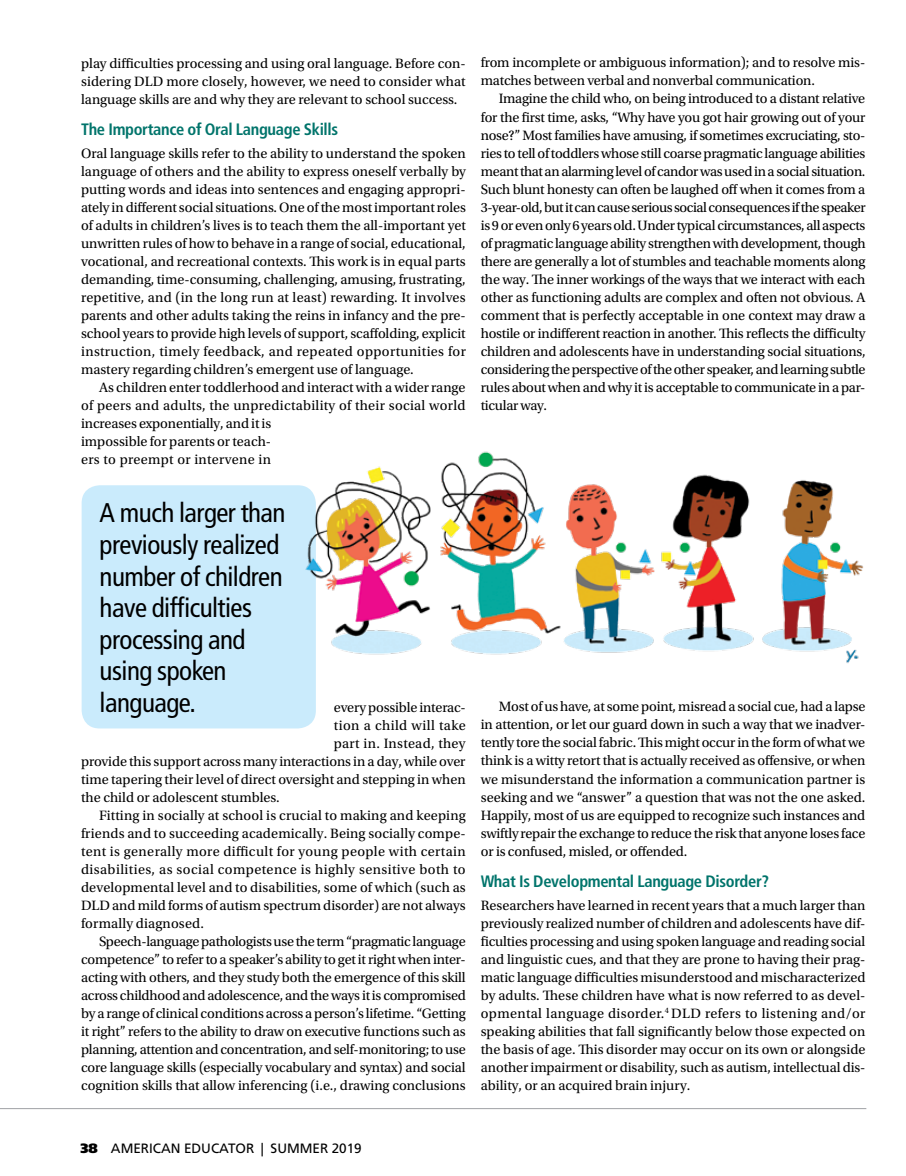
<style>
.page{position:relative;width:906px;height:1176px;background:#fff}
.page>*{position:absolute;margin:0;border:0;box-sizing:border-box;transform-origin:0 0}
.t1{font:condensed 27px/31.5px "Frutiger LT Std";letter-spacing:-.02em;color:#000}
.t2{font:700 condensed 16.5px "Frutiger LT Std";letter-spacing:-.02em;color:#00746b}
.t3{font:14.25px/18px "Utopia Std";letter-spacing:-.025em;color:#000;text-align:justify}
.t4{font:13.5px "Frutiger LT Std";color:#000}
.s1{font-weight:900}
</style>
<div class="page">
<hr style="left:0;top:1107px;width:865px;height:1px;background:#9fa1a4">
<div style="left:82px;top:485px;width:234px;height:243px;background:#caebfc;border-radius:18px"></div>
<img style="left:289px;top:451px;width:575px;height:212px">
<p class="t3" style="left:81px;top:54px;width:386px">play difficulties processing and using oral language. Before con&shy;sidering DLD more closely, however, we need to consider what language skills are and why they are relevant to school success.</p>
<p class="t2" style="left:81px;top:119px;width:258px">The Importance of Oral Language Skills</p>
<p class="t3" style="left:81px;top:144px;width:386px">Oral language skills refer to the ability to understand the spoken language of others and the ability to express oneself verbally by putting words and ideas into sentences and engaging appropri&shy;ately in different social situations. One of the most important roles of adults in children’s lives is to teach them the all-important yet unwritten rules of how to behave in a range of social, educational, vocational, and recreational contexts. This work is in equal parts demanding, time-consuming, challenging, amusing, frustrating, repetitive, and (in the long run at least) rewarding. It involves parents and other adults taking the reins in infancy and the pre&shy;school years to provide high levels of support, scaffolding, explicit instruction, timely feedback, and repeated opportunities for mastery regarding children’s emergent use of language.</p>
<p class="t3" style="left:81px;top:378px;width:386px;text-align:left;text-indent:18px">As children enter toddlerhood and interact with a wider range of peers and adults, the unpredictability of their social world increases exponentially, and it is<br>impossible for parents or teach-<br>ers to preempt or intervene in</p>
<h1 class="t1" style="left:100px;top:497px;width:187px">A much larger than previously realized number of children have difficulties processing and using spoken language.</h1>
<p class="t3" style="left:334px;top:698px;width:133px">every possible interac-</p>
<p class="t3" style="left:334px;top:716px;width:133px">tion a child will take</p>
<p class="t3" style="left:334px;top:734px;width:134px">part in. Instead, they</p>
<p class="t3" style="left:81px;top:752px;width:386px">provide this support across many interactions in a day, while over</p>
<p class="t3" style="left:81px;top:770px;width:386px">time tapering their level of direct oversight and stepping in when</p>
<p class="t3" style="left:81px;top:788px;width:200px">the child or adolescent stumbles.</p>
<p class="t3" style="left:99px;top:806px;width:368px">Fitting in socially at school is crucial to making and keeping</p>
<p class="t3" style="left:81px;top:824px;width:386px">friends and to succeeding academically. Being socially compe-</p>
<p class="t3" style="left:81px;top:842px;width:386px">tent is generally more difficult for young people with certain</p>
<p class="t3" style="left:81px;top:860px;width:386px">disabilities, as social competence is highly sensitive both to</p>
<p class="t3" style="left:81px;top:878px;width:386px">developmental level and to disabilities, some of which (such as</p>
<p class="t3" style="left:81px;top:896px;width:386px">DLD and mild forms of autism spectrum disorder) are not always</p>
<p class="t3" style="left:81px;top:914px;width:124px">formally diagnosed.</p>
<p class="t3" style="left:99px;top:932px;width:368px">Speech-language pathologists use the term “pragmatic language</p>
<p class="t3" style="left:81px;top:950px;width:386px">competence” to refer to a speaker’s ability to get it right when inter-</p>
<p class="t3" style="left:81px;top:968px;width:386px">acting with others, and they study both the emergence of this skill</p>
<p class="t3" style="left:81px;top:986px;width:386px">across childhood and adolescence, and the ways it is compromised</p>
<p class="t3" style="left:81px;top:1004px;width:386px">by a range of clinical conditions across a person’s lifetime. “Getting</p>
<p class="t3" style="left:81px;top:1022px;width:386px">it right” refers to the ability to draw on executive functions such as</p>
<p class="t3" style="left:81px;top:1040px;width:386px">planning, attention and concentration, and self-monitoring; to use</p>
<p class="t3" style="left:81px;top:1058px;width:386px">core language skills (especially vocabulary and syntax) and social</p>
<p class="t3" style="left:81px;top:1076px;width:386px">cognition skills that allow inferencing (i.e., drawing conclusions</p>
<p class="t3" style="left:480px;top:54px;width:386px">from incomplete or ambiguous information); and to resolve mis&shy;matches between verbal and nonverbal communication.</p>
<p class="t3" style="left:480px;top:90px;width:386px;text-indent:18px">Imagine the child who, on being introduced to a distant relative for the first time, asks, “Why have you got hair growing out of your nose?” Most families have amusing, if sometimes excruciating, sto&shy;ries to tell of toddlers whose still coarse pragmatic language abilities meant that an alarming level of candor was used in a social situation.<br>Such blunt honesty can often be laughed off when it comes from a 3-year-old, but it can cause serious social consequences if the speaker is 9 or even only 6 years old. Under typical circumstances, all aspects of pragmatic language ability strengthen with development, though there are generally a lot of stumbles and teachable moments along the way. The inner workings of the ways that we interact with each other as functioning adults are complex and often not obvious. A comment that is perfectly acceptable in one context may draw a hostile or indifferent reaction in another. This reflects the difficulty children and adolescents have in understanding social situations, considering the perspective of the other speaker, and learning subtle rules about when and why it is acceptable to communicate in a par&shy;ticular way.</p>
<p class="t3" style="left:480px;top:698px;width:386px;text-indent:18px">Most of us have, at some point, misread a social cue, had a lapse in attention, or let our guard down in such a way that we inadver&shy;tently tore the social fabric. This might occur in the form of what we think is a witty retort that is actually received as offensive, or when we misunderstand the information a communication partner is seeking and we “answer” a question that was not the one asked.<br>Happily, most of us are equipped to recognize such instances and swiftly repair the exchange to reduce the risk that anyone loses face or is confused, misled, or offended.</p>
<p class="t2" style="left:480px;top:871px;width:290px">What Is Developmental Language Disorder?</p>
<p class="t3" style="left:480px;top:896px;width:386px">Researchers have learned in recent years that a much larger than previously realized number of children and adolescents have dif&shy;ficulties processing and using spoken language and reading social and linguistic cues, and that they are prone to having their prag&shy;matic language difficulties misunderstood and mischaracterized by adults. These children have what is now referred to as devel&shy;opmental language disorder.<sup>4</sup> DLD refers to listening and/or speaking abilities that fall significantly below those expected on the basis of age. This disorder may occur on its own or alongside another impairment or disability, such as autism, intellectual dis&shy;ability, or an acquired brain injury.</p>
<p class="t4" style="left:80px;top:1139px;width:283px"><span class="s1">38</span> AMERICAN EDUCATOR | SUMMER 2019</p>
</div>
